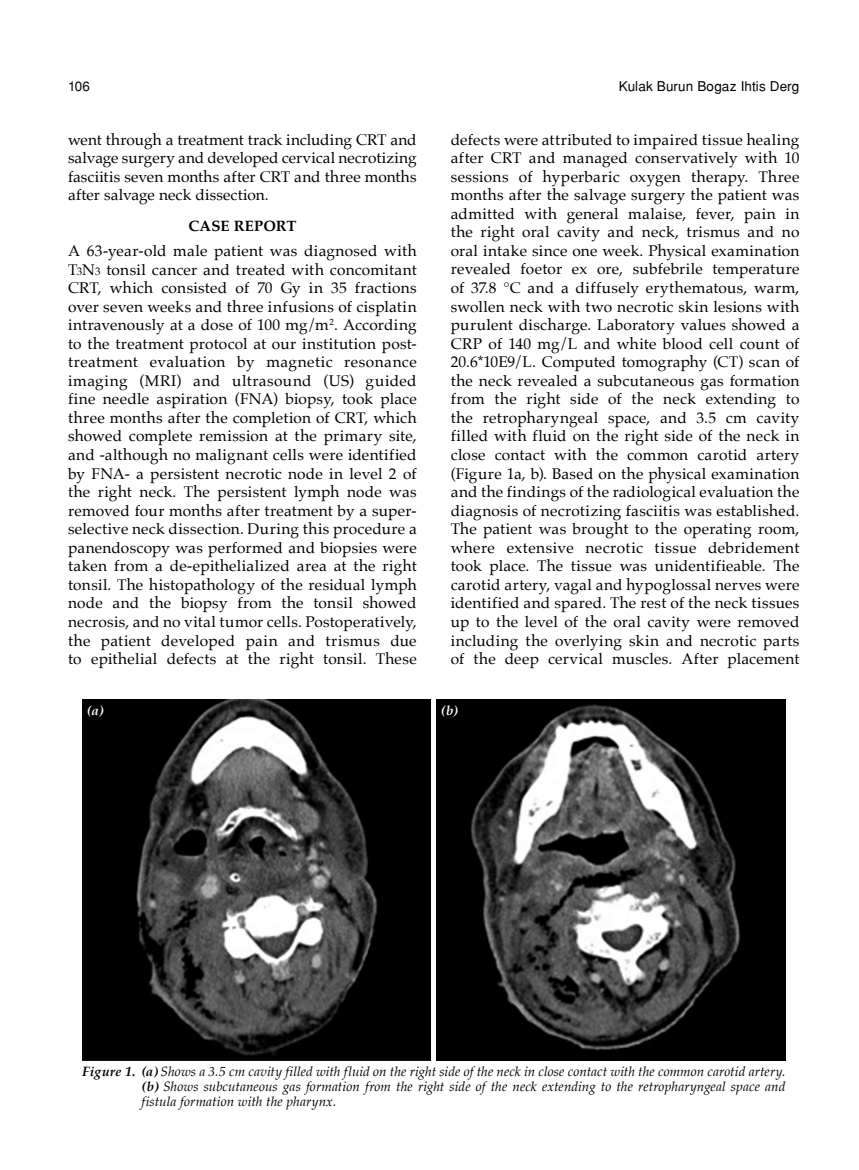
<style>
.page{position:relative;width:859px;height:1170px;background:#fff}
.page>*{position:absolute;margin:0;border:0;box-sizing:border-box;transform-origin:0 0}
.t1{font:15.45px/18.6px "Palatino";letter-spacing:.015em;color:#000;text-align:justify}
.t2{font:700 15px "Palatino";letter-spacing:.01em;color:#000}
.t3{font:italic 13.5px/15px "Palatino";letter-spacing:.005em;color:#000;text-align:justify}
.t4{font:13.5px "Helvetica Normal Tr";letter-spacing:.01em;color:#000}
.t5{font:italic 700 13.5px "Palatino";color:#fff}
.s1{font-size:10.95px}
.s2{font-weight:700}
</style>
<div class="page">
<img style="left:82px;top:699px;width:349px;height:361px">
<img style="left:436px;top:699px;width:349px;height:361px">
<p class="t4" style="left:68px;top:78px;width:24px">106</p>
<p class="t4" style="left:619px;top:78px;width:182px">Kulak Burun Bogaz Ihtis Derg</p>
<p class="t1" style="left:68px;top:130px;width:350px">went through a treatment track including CRT and salvage surgery and developed cervical necrotizing fasciitis seven months after CRT and three months after salvage neck dissection.</p>
<p class="t2" style="left:188px;top:213px;width:110px">CASE REPORT</p>
<p class="t1" style="left:68px;top:241px;width:350px">A 63-year-old male patient was diagnosed with T<span class="s1">3</span>N<span class="s1">3</span> tonsil cancer and treated with concomitant CRT, which consisted of 70 Gy in 35 fractions over seven weeks and three infusions of cisplatin intravenously at a dose of 100 mg/m<sup>2</sup>. According to the treatment protocol at our institution post&shy;treatment evaluation by magnetic resonance imaging (MRI) and ultrasound (US) guided fine needle aspiration (FNA) biopsy, took place three months after the completion of CRT, which showed complete remission at the primary site, and -although no malignant cells were identified by FNA- a persistent necrotic node in level 2 of the right neck. The persistent lymph node was removed four months after treatment by a super&shy;selective neck dissection. During this procedure a panendoscopy was performed and biopsies were taken from a de-epithelialized area at the right tonsil. The histopathology of the residual lymph node and the biopsy from the tonsil showed necrosis, and no vital tumor cells. Postoperatively, the patient developed pain and trismus due to epithelial defects at the right tonsil. These</p>
<p class="t1" style="left:451px;top:130px;width:350px">defects were attributed to impaired tissue healing after CRT and managed conservatively with 10 sessions of hyperbaric oxygen therapy. Three months after the salvage surgery the patient was admitted with general malaise, fever, pain in the right oral cavity and neck, trismus and no oral intake since one week. Physical examination revealed foetor ex ore, subfebrile temperature of 37.8 °C and a diffusely erythematous, warm, swollen neck with two necrotic skin lesions with purulent discharge. Laboratory values showed a CRP of 140 mg/L and white blood cell count of 20.6*10E9/L. Computed tomography (CT) scan of the neck revealed a subcutaneous gas formation from the right side of the neck extending to the retropharyngeal space, and 3.5 cm cavity filled with fluid on the right side of the neck in close contact with the common carotid artery (Figure 1a, b). Based on the physical examination and the findings of the radiological evaluation the diagnosis of necrotizing fasciitis was established.<br>The patient was brought to the operating room, where extensive necrotic tissue debridement took place. The tissue was unidentifieable. The carotid artery, vagal and hypoglossal nerves were identified and spared. The rest of the neck tissues up to the level of the oral cavity were removed including the overlying skin and necrotic parts of the deep cervical muscles. After placement</p>
<p class="t5" style="left:87px;top:699px;width:17px">(a)</p>
<p class="t5" style="left:441px;top:699px;width:18px">(b)</p>
<p class="t3" style="left:142px;top:1063px;width:645px;text-indent:-60px"><span class="s2">Figure 1. (a)</span> Shows a 3.5 cm cavity filled with fluid on the right side of the neck in close contact with the common carotid artery. <span class="s2">(b)</span> Shows subcutaneous gas formation from the right side of the neck extending to the retropharyngeal space and fistula formation with the pharynx.</p>
</div>
